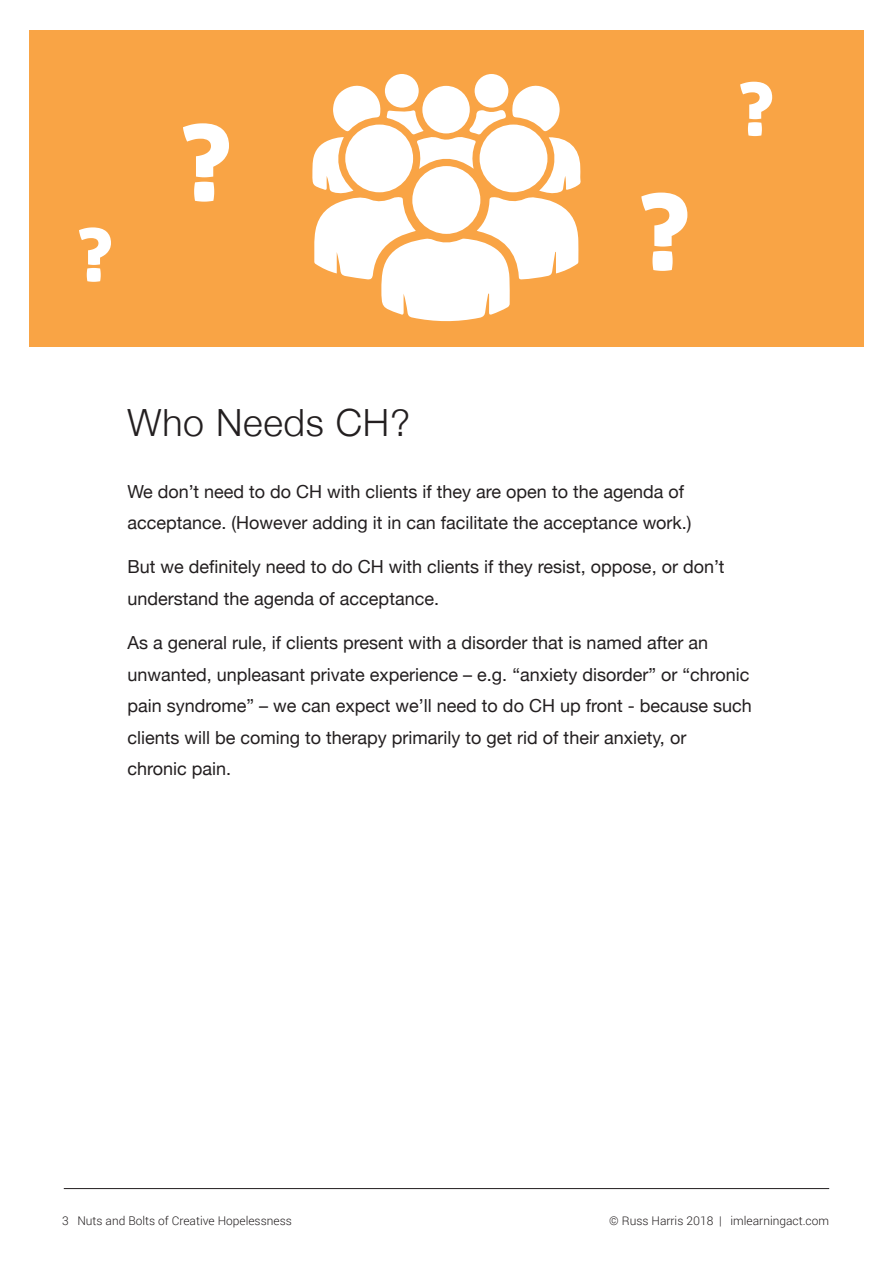
<style>
.page{position:relative;width:893px;height:1263px;background:#fff}
.page>*{position:absolute;margin:0;border:0;box-sizing:border-box;transform-origin:0 0}
.t1{font:108px "Aller Display";color:#fff}
.t2{font:75px "Aller Display";color:#fff}
.t3{font:300 37.5px "Helvetica Neue";letter-spacing:.02em;color:#231f20}
.t4{font:18px/31.5px "Helvetica Neue";color:#231f20}
.t5{font:300 12px "Roboto";color:#231f20}
</style>
<div class="page">
<hr style="left:64px;top:1188px;width:765px;height:1px;background:#231f20">
<div style="left:30px;top:30px;width:834px;height:317px;background:#f9a445"></div>
<div style="left:385px;top:74px;width:34px;height:34px;background:#fff;border-radius:50%"></div>
<div style="left:474px;top:74px;width:34px;height:34px;background:#fff;border-radius:50%"></div>
<svg style="left:312px;top:84px;width:269px;height:238px"></svg>
<h2 class="t2" style="left:77px;top:207px;width:37px">?</h2>
<h1 class="t1" style="left:179px;top:94px;width:53px">?</h1>
<h1 class="t1" style="left:638px;top:163px;width:53px">?</h1>
<h2 class="t2" style="left:738px;top:61px;width:37px">?</h2>
<h3 class="t3" style="left:128px;top:392px;width:284px">Who Needs CH?</h3>
<p class="t4" style="left:128px;top:476px;width:566px">We don’t need to do CH with clients if they are open to the agenda of acceptance. (However adding it in can facilitate the acceptance work.)</p>
<p class="t4" style="left:128px;top:552px;width:598px">But we definitely need to do CH with clients if they resist, oppose, or don’t understand the agenda of acceptance.</p>
<p class="t4" style="left:128px;top:628px;width:626px">As a general rule, if clients present with a disorder that is named after an unwanted, unpleasant private experience – e.g. “anxiety disorder” or “chronic pain syndrome” – we can expect we’ll need to do CH up front - because such clients will be coming to therapy primarily to get rid of their anxiety, or<br>chronic pain.</p>
<p class="t5" style="left:62px;top:1212px;width:231px">3 Nuts and Bolts of Creative Hopelessness</p>
<p class="t5" style="left:609px;top:1212px;width:221px">© Russ Harris 2018 | imlearningact.com</p>
</div>
